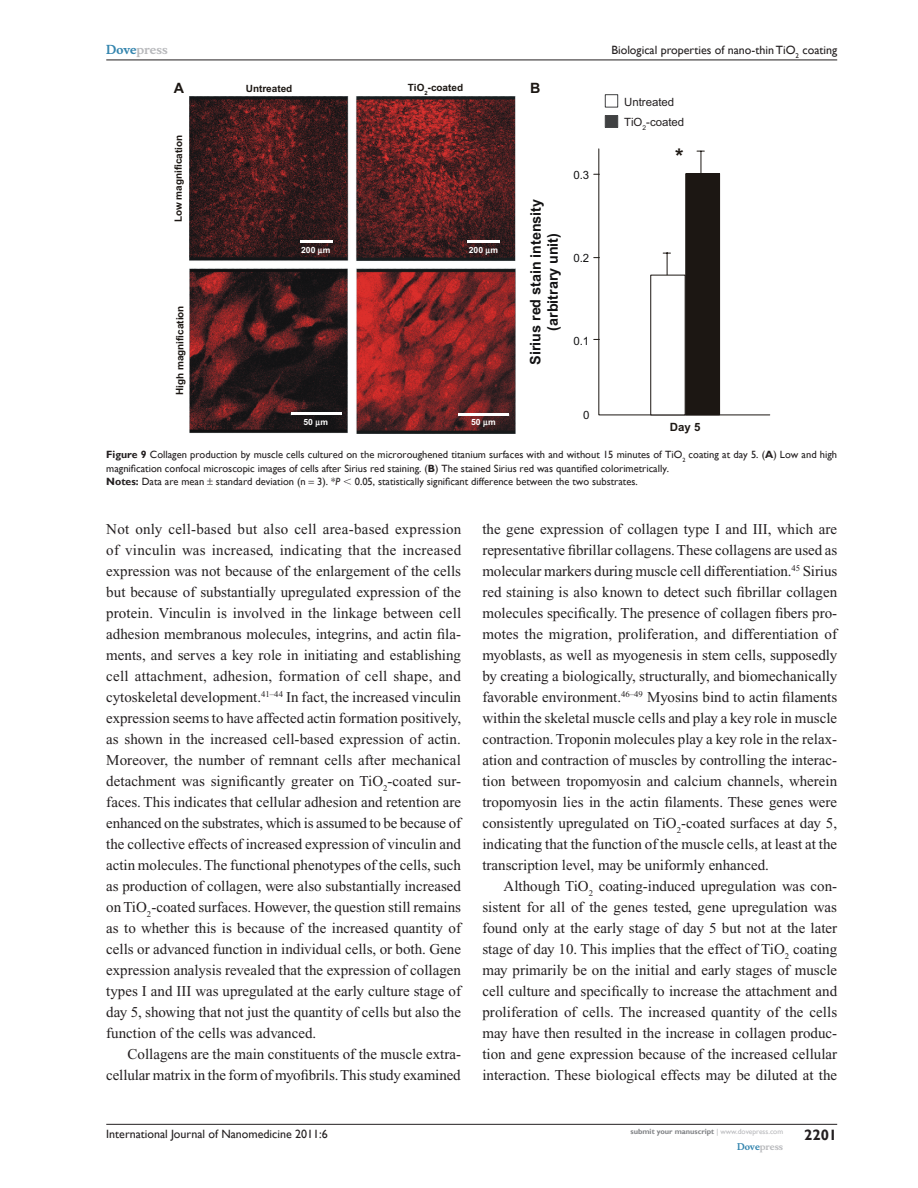
<style>
.page{position:relative;width:918px;height:1188px;background:#fff}
.page>*{position:absolute;margin:0;border:0;box-sizing:border-box;transform-origin:0 0}
.t1{font:700 21.3px "Arial";color:#1c1713}
.t2{font:15px/21px "Times New Roman";color:#231f20;text-align:justify}
.t3{font:700 15px "Gill Sans";color:#231f20}
.t4{font:700 14.55px/17.1px "Arial";color:#121213;text-align:center}
.t5{font:700 14.25px "Arial";color:#1c1713}
.t6{font:12px "Gill Sans";color:#231f20}
.t7{font:700 12px "Musee";color:#b8b9bc}
.t8{font:11.4px/19.6px "Arial";color:#231f20}
.t9{font:11.4px "Arial";color:#121213}
.t10{font:700 11.4px "Arial";color:#1c1713}
.t11{font:10.5px/13.5px "Gill Sans";color:#231f20}
.t12{font:700 10.05px "Arial";color:#1c1713}
.t13{font:700 9.9px "Arial";color:#1c1713}
.t14{font:700 9px "Musee";color:#b8b9bc}
.t15{font:700 8.55px "Arial";color:#fff}
.t16{font:700 7.5px "Gill Sans";color:#808285}
.s1{color:#3485ae}
.s2{font-weight:700}
.s3{font-style:italic}
.s4{font-family:"Mathematical Pi One"}
.s5{font-weight:400;color:#b8b9bc}
</style>
<div class="page">
<img style="left:190px;top:97px;width:325px;height:336px">
<hr style="left:467px;top:241px;width:33px;height:2px;background:#fff">
<hr style="left:300px;top:241px;width:33px;height:2px;background:#fff">
<hr style="left:291px;top:413px;width:50px;height:2px;background:#fff">
<hr style="left:458px;top:413px;width:50px;height:2px;background:#fff">
<svg style="left:598px;top:148px;width:172px;height:268px"></svg>
<hr style="left:667px;top:253px;width:1px;height:68px;background:#1c1713">
<div style="left:650px;top:275px;width:36px;height:140px;background:#fff;border:1px solid #1c1713"></div>
<svg style="left:685px;top:150px;width:35px;height:266px;background:#2f2b27"></svg>
<div style="left:605px;top:95px;width:13px;height:12px;border:1px solid #404142"></div>
<div style="left:605px;top:115px;width:13px;height:13px;background:#404142;border:1px solid #404142"></div>
<hr style="left:106px;top:1124px;width:731px;height:1px;background:#231f20">
<hr style="left:106px;top:60px;width:731px;height:1px;background:#231f20">
<svg style="left:318px;top:248px;width:5px;height:7px"></svg>
<svg style="left:486px;top:248px;width:4px;height:7px"></svg>
<svg style="left:316px;top:421px;width:4px;height:6px"></svg>
<svg style="left:483px;top:421px;width:5px;height:6px"></svg>
<p class="t7" style="left:106px;top:43px;width:63px"><span class="s1">Dove</span>press</p>
<p class="t5" style="left:174px;top:80px;width:12px">A</p>
<p class="t5" style="left:530px;top:80px;width:12px">B</p>
<p class="t12" style="left:408px;top:82px;width:57px">TiO<sub>2</sub>-coated</p>
<p class="t12" style="left:246px;top:82px;width:48px">Untreated</p>
<p class="t13" style="left:173px;top:222px;width:89px;rotate:-90deg">Low magnification</p>
<p class="t13" style="left:174px;top:395px;width:91px;rotate:-90deg">High magnification</p>
<p class="t15" style="left:301px;top:245px;width:31px">200 m</p>
<p class="t15" style="left:469px;top:245px;width:31px">200 m</p>
<p class="t15" style="left:304px;top:417px;width:26px">50 m</p>
<p class="t15" style="left:471px;top:417px;width:26px">50 m</p>
<p class="t4" style="left:527px;top:365px;width:167px;rotate:-90deg">Sirius red stain intensity (arbitrary unit)</p>
<p class="t9" style="left:573px;top:168px;width:17px">0.3</p>
<p class="t9" style="left:573px;top:252px;width:17px">0.2</p>
<p class="t9" style="left:573px;top:334px;width:17px">0.1</p>
<p class="t9" style="left:583px;top:409px;width:8px">0</p>
<p class="t6" style="left:611px;top:43px;width:227px">Biological properties of nano-thin TiO<sub>2</sub> coating</p>
<p class="t8" style="left:624px;top:93px;width:62px">Untreated<br>TiO<sub>2</sub>-coated</p>
<h1 class="t1" style="left:675px;top:144px;width:10px">*</h1>
<p class="t10" style="left:670px;top:421px;width:32px">Day 5</p>
<p class="t11" style="left:106px;top:448px;width:732px"><span class="s2">Figure 9</span> Collagen production by muscle cells cultured on the microroughened titanium surfaces with and without 15 minutes of TiO<sub>2</sub> coating at day 5. (<span class="s2">A</span>) Low and high magnification confocal microscopic images of cells after Sirius red staining. (<span class="s2">B</span>) The stained Sirius red was quantified colorimetrically.<br><span class="s2">Notes:</span> Data are mean standard deviation (n 3). *<span class="s3">P</span> <span class="s4">,</span> 0.05, statistically significant difference between the two substrates.</p>
<p class="t2" style="left:106px;top:518px;width:357px">Not only cell-based but also cell area-based expression of vinculin was increased, indicating that the increased expression was not because of the enlargement of the cells but because of substantially upregulated expression of the protein. Vinculin is involved in the linkage between cell adhesion membranous molecules, integrins, and actin fila&shy;ments, and serves a key role in initiating and establishing cell attachment, adhesion, formation of cell shape, and cytoskeletal development.<sup>41–44</sup> In fact, the increased vinculin expression seems to have affected actin formation positively, as shown in the increased cell-based expression of actin.<br>Moreover, the number of remnant cells after mechanical detachment was significantly greater on TiO<sub>2</sub>-coated sur&shy;faces. This indicates that cellular adhesion and retention are enhanced on the substrates, which is assumed to be because of the collective effects of increased expression of vinculin and actin molecules. The functional phenotypes of the cells, such as production of collagen, were also substantially increased on TiO<sub>2</sub>-coated surfaces. However, the question still remains as to whether this is because of the increased quantity of cells or advanced function in individual cells, or both. Gene expression analysis revealed that the expression of collagen types I and III was upregulated at the early culture stage of day 5, showing that not just the quantity of cells but also the function of the cells was advanced.</p>
<p class="t2" style="left:106px;top:1043px;width:356px;text-align:right">Collagens are the main constituents of the muscle extra&shy;cellular matrix in the form of myofibrils. This study examined</p>
<p class="t6" style="left:106px;top:1127px;width:223px">International Journal of Nanomedicine 2011:6</p>
<p class="t2" style="left:482px;top:518px;width:356px">the gene expression of collagen type I and III, which are representative fibrillar collagens. These collagens are used as molecular markers during muscle cell differentiation.<sup>45</sup> Sirius red staining is also known to detect such fibrillar collagen molecules specifically. The presence of collagen fibers pro&shy;motes the migration, proliferation, and differentiation of myoblasts, as well as myogenesis in stem cells, supposedly by creating a biologically, structurally, and biomechanically favorable environment.<sup>46–49</sup> Myosins bind to actin filaments within the skeletal muscle cells and play a key role in muscle contraction. Troponin molecules play a key role in the relax&shy;ation and contraction of muscles by controlling the interac&shy;tion between tropomyosin and calcium channels, wherein tropomyosin lies in the actin filaments. These genes were consistently upregulated on TiO<sub>2</sub>-coated surfaces at day 5, indicating that the function of the muscle cells, at least at the transcription level, may be uniformly enhanced.</p>
<p class="t2" style="left:482px;top:875px;width:356px;text-indent:21px">Although TiO<sub>2</sub> coating-induced upregulation was con&shy;sistent for all of the genes tested, gene upregulation was found only at the early stage of day 5 but not at the later stage of day 10. This implies that the effect of TiO<sub>2</sub> coating may primarily be on the initial and early stages of muscle cell culture and specifically to increase the attachment and proliferation of cells. The increased quantity of the cells may have then resulted in the increase in collagen produc&shy;tion and gene expression because of the increased cellular interaction. These biological effects may be diluted at the</p>
<p class="t16" style="left:631px;top:1127px;width:154px">submit your manuscript <span class="s5">| www.dovepress.com</span></p>
<p class="t14" style="left:737px;top:1141px;width:48px"><span class="s1">Dove</span>press</p>
<p class="t3" style="left:804px;top:1126px;width:35px">2201</p>
</div>
